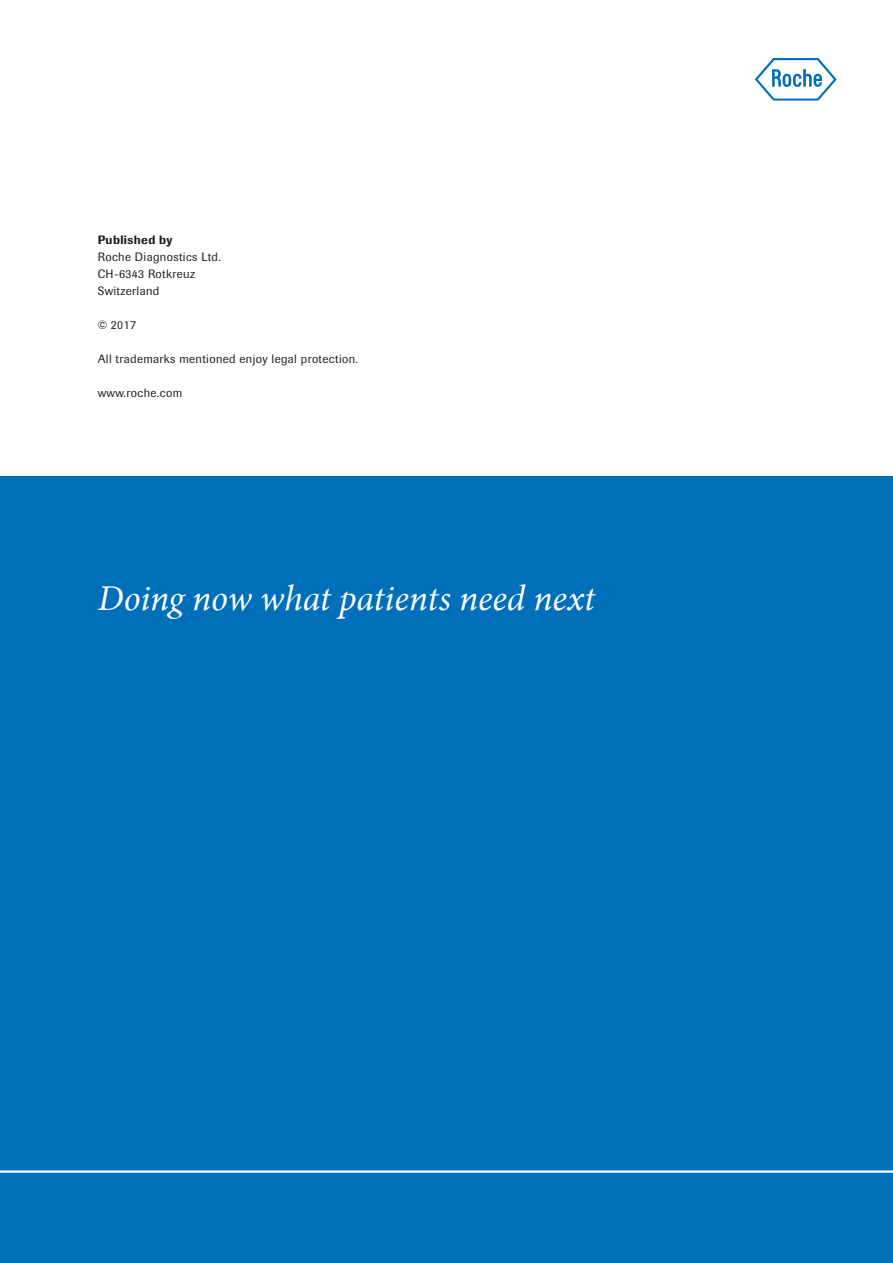
<style>
.page{position:relative;width:893px;height:1263px;background:#fff}
.page>*{position:absolute;margin:0;border:0;box-sizing:border-box;transform-origin:0 0}
.Default{font:italic 36px "Minion";color:#fff}
.Address_ImBo_8pt_4mm{font:12px "Imago";letter-spacing:.03em;color:#231f20}
.Published_by_ImMed_8{font:500 12px "Imago";letter-spacing:.03em;color:#231f20}
</style>
<div class="page">
<div style="left:0;top:476px;width:893px;height:787px;background:#006fba"></div>
<svg style="left:0;top:1170px;width:893px;height:3px"></svg>
<svg style="left:755px;top:58px;width:82px;height:43px"></svg>
<p class="Published_by_ImMed_8" style="left:98px;top:232px;width:76px">Published by</p>
<p class="Address_ImBo_8pt_4mm" style="left:98px;top:249px;width:125px">Roche Diagnostics Ltd.</p>
<p class="Address_ImBo_8pt_4mm" style="left:98px;top:266px;width:99px">CH-6343 Rotkreuz</p>
<p class="Address_ImBo_8pt_4mm" style="left:98px;top:283px;width:63px">Switzerland</p>
<p class="Address_ImBo_8pt_4mm" style="left:98px;top:317px;width:40px">© 2017</p>
<p class="Address_ImBo_8pt_4mm" style="left:98px;top:351px;width:262px">All trademarks mentioned enjoy legal protection.</p>
<p class="Address_ImBo_8pt_4mm" style="left:98px;top:385px;width:86px">www.roche.com</p>
<p class="Default" style="left:98px;top:574px;width:499px">Doing now what patients need next</p>
</div>
